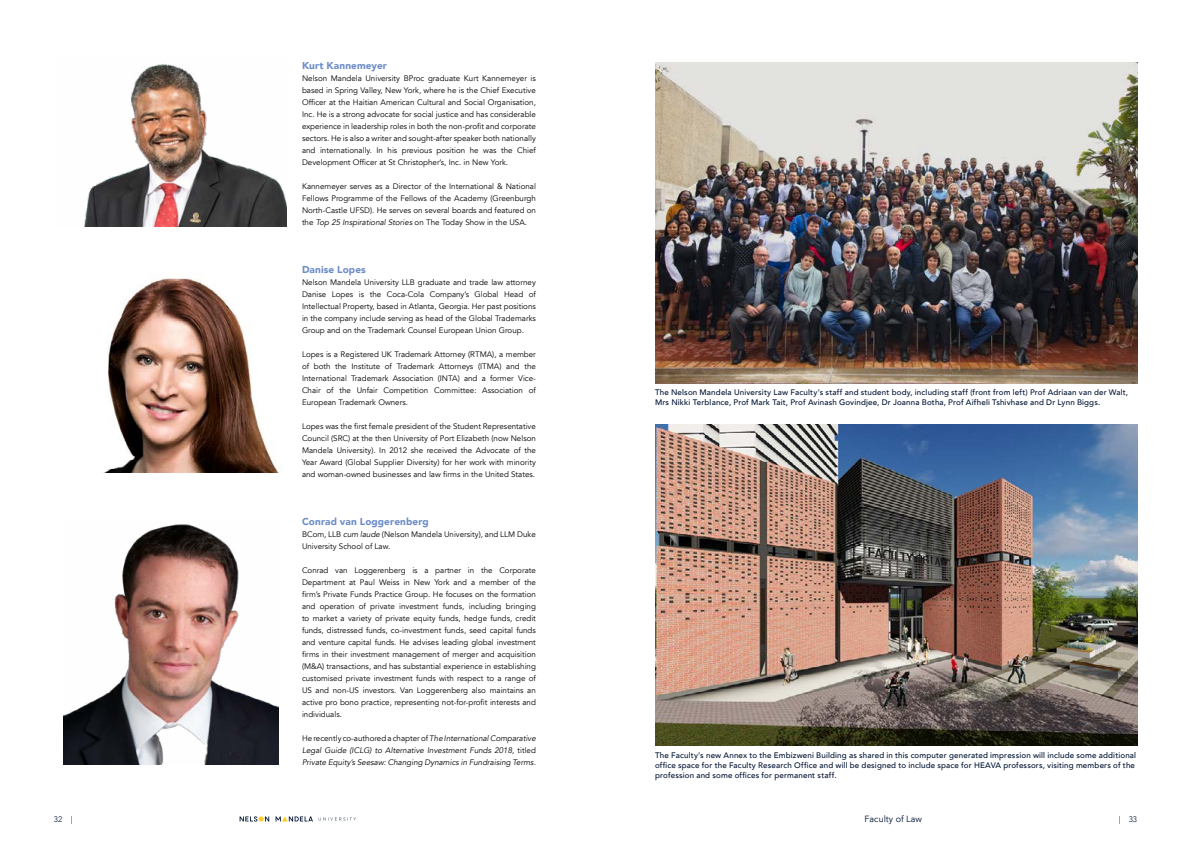
<style>
.page{position:relative;width:1191px;height:842px;background:#fff}
.page>*{position:absolute;margin:0;border:0;box-sizing:border-box;transform-origin:0 0}
.t1{font:900 10px "Avenir LT";letter-spacing:.01em;color:#6c8cc7}
.t2{font:9px "Avenir LT";color:#001333}
.t3{font:8px/12px "Avenir LT";color:#000;text-align:justify}
.t4{font:500 8px/10px "Avenir LT";letter-spacing:.02em;color:#001333}
.t5{font:italic 8px/12px "Avenir LT";color:#000;text-align:justify}
.t6{font:300 8px "Avenir LT";color:#001333}
.s1{font-style:italic}
.s2{font-style:normal}
</style>
<div class="page">
<svg style="left:275px;top:816px;width:38px;height:5px"></svg>
<svg style="left:240px;top:816px;width:29px;height:5px"></svg>
<svg style="left:319px;top:817px;width:37px;height:3px"></svg>
<img style="left:103px;top:278px;width:178px;height:195px">
<img style="left:63px;top:524px;width:215px;height:241px">
<img style="left:84px;top:64px;width:203px;height:163px">
<img style="left:655px;top:62px;width:482px;height:322px">
<img style="left:655px;top:424px;width:482px;height:321px">
<p class="t1" style="left:302px;top:59px;width:86px">Kurt Kannemeyer</p>
<p class="t3" style="left:302px;top:72px;width:235px">Nelson Mandela University BProc graduate Kurt Kannemeyer is based in Spring Valley, New York, where he is the Chief Executive Officer at the Haitian American Cultural and Social Organisation, Inc. He is a strong advocate for social justice and has considerable experience in leadership roles in both the non-profit and corporate sectors. He is also a writer and sought-after speaker both nationally and internationally. In his previous position he was the Chief Development Officer at St Christopher’s, Inc. in New York.</p>
<p class="t3" style="left:302px;top:180px;width:235px">Kannemeyer serves as a Director of the International &amp; National Fellows Programme of the Fellows of the Academy (Greenburgh North-Castle UFSD). He serves on several boards and featured on the <span class="s1">Top 25 Inspirational Stories</span> on The Today Show in the USA.</p>
<p class="t1" style="left:302px;top:263px;width:65px">Danise Lopes</p>
<p class="t3" style="left:302px;top:276px;width:235px">Nelson Mandela University LLB graduate and trade law attorney Danise Lopes is the Coca-Cola Company’s Global Head of Intellectual Property, based in Atlanta, Georgia. Her past positions in the company include serving as head of the Global Trademarks Group and on the Trademark Counsel European Union Group.</p>
<p class="t3" style="left:302px;top:348px;width:235px">Lopes is a Registered UK Trademark Attorney (RTMA), a member of both the Institute of Trademark Attorneys (ITMA) and the International Trademark Association (INTA) and a former Vice-Chair of the Unfair Competition Committee: Association of European Trademark Owners.</p>
<p class="t3" style="left:302px;top:420px;width:235px">Lopes was the first female president of the Student Representative Council (SRC) at the then University of Port Elizabeth (now Nelson Mandela University). In 2012 she received the Advocate of the Year Award (Global Supplier Diversity) for her work with minority and woman-owned businesses and law firms in the United States.</p>
<p class="t1" style="left:302px;top:515px;width:128px">Conrad van Loggerenberg</p>
<p class="t3" style="left:302px;top:528px;width:235px">BCom, LLB <span class="s1">cum laude</span> (Nelson Mandela University)<span class="s1">,</span> and LLM Duke<br>University School of Law.</p>
<p class="t3" style="left:302px;top:564px;width:235px">Conrad van Loggerenberg is a partner in the Corporate Department at Paul Weiss in New York and a member of the firm’s Private Funds Practice Group. He focuses on the formation and operation of private investment funds, including bringing to market a variety of private equity funds, hedge funds, credit funds, distressed funds, co-investment funds, seed capital funds and venture capital funds. He advises leading global investment firms in their investment management of merger and acquisition (M&amp;A) transactions, and has substantial experience in establishing customised private investment funds with respect to a range of US and non-US investors. Van Loggerenberg also maintains an active pro bono practice, representing not-for-profit interests and individuals.</p>
<p class="t5" style="left:302px;top:732px;width:235px"><span class="s2">He recently co-authored a chapter of</span> The International Comparative Legal Guide (ICLG) to Alternative Investment Funds 2018, <span class="s2">titled </span>Private Equity’s Seesaw: Changing Dynamics in Fundraising Terms.</p>
<p class="t4" style="left:655px;top:388px;width:474px">The Nelson Mandela University Law Faculty’s staff and student body, including staff (front from left) Prof Adriaan van der Walt,<br>Mrs Nikki Terblance, Prof Mark Tait, Prof Avinash Govindjee, Dr Joanna Botha, Prof Aifheli Tshivhase and Dr Lynn Biggs.</p>
<p class="t4" style="left:655px;top:750px;width:482px">The Faculty’s new Annex to the Embizweni Building as shared in this computer generated impression will include some additional office space for the Faculty Research Office and will be designed to include space for HEAVA professors, visiting members of the profession and some offices for permanent staff.</p>
<p class="t6" style="left:54px;top:814px;width:20px">32 |</p>
<p class="t2" style="left:864px;top:813px;width:59px">Faculty of Law</p>
<p class="t6" style="left:1118px;top:814px;width:20px">| 33</p>
</div>
